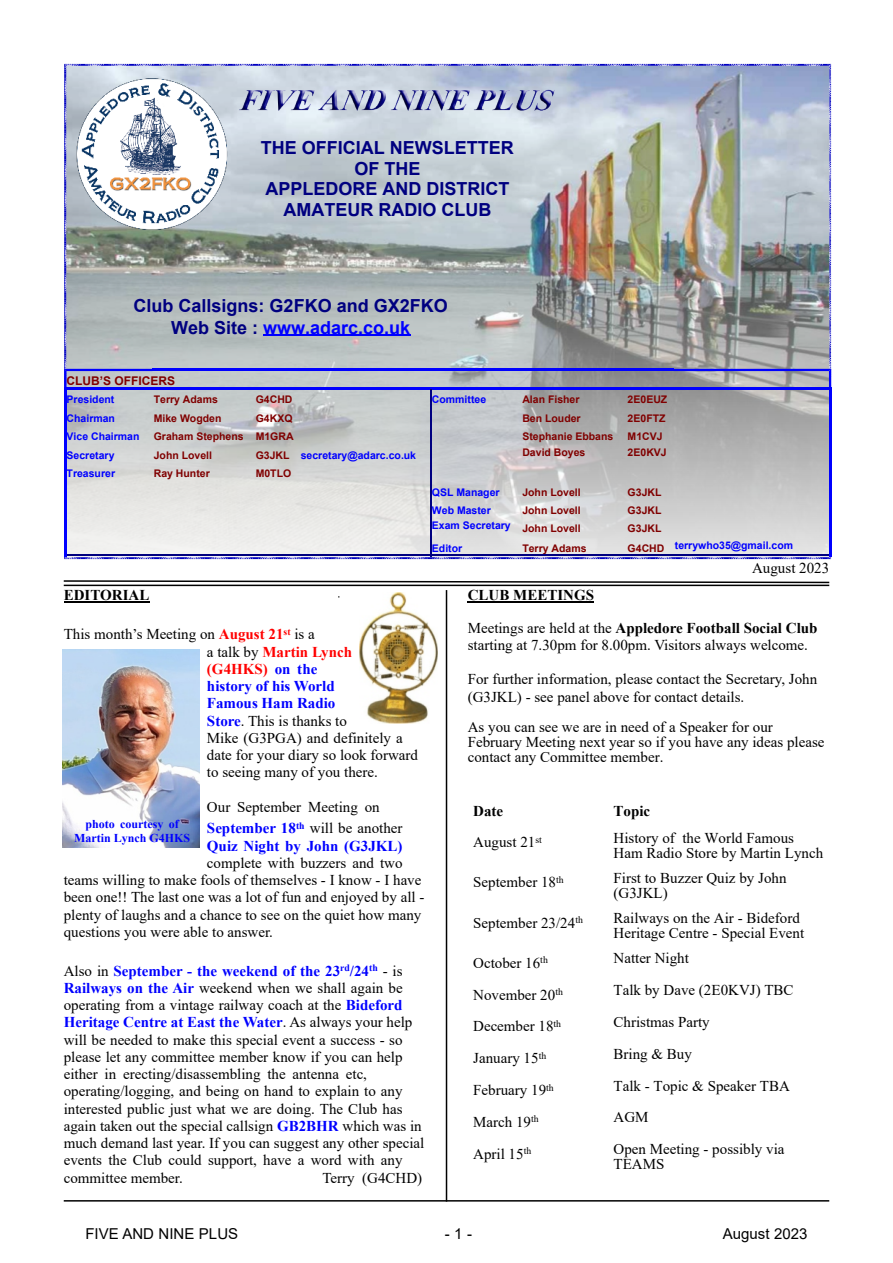
<style>
.page{position:relative;width:893px;height:1263px;background:#fff}
.page>*{position:absolute;margin:0;border:0;box-sizing:border-box;transform-origin:0 0}
.t1{font:700 18px/20.7px "Arial";color:#000080;text-align:center}
.t2{font:15px/17.2px "Times New Roman";color:#000}
.t3{font:700 15px/32.2px "Times New Roman";color:#000}
.t4{font:15px "Arial";color:#000}
.t5{font:700 15px "Times New Roman";color:#00f}
.t6{font:700 12px/13.8px "Times New Roman";color:#00f;text-align:center}
.t7{font:700 12px "Arial";color:#800000}
.t8{font:700 10.5px "Arial";color:#800000}
.t9{font:700 10.5px "Arial";color:#00f}
.s1{color:#00f}
.s2{color:#800000}
.s3{font-weight:700;color:#f00}
.s4{font-weight:700;color:#00f}
.s5{font-weight:400}
</style>
<div class="page">
<hr style="left:64px;top:601px;width:85px;height:2px;background:#000">
<hr style="left:468px;top:601px;width:126px;height:2px;background:#000">
<img style="left:65px;top:63px;width:767px;height:496px">
<img style="left:231px;top:80px;width:354px;height:73px">
<hr style="left:64px;top:1200px;width:765px;height:1px;background:#000">
<hr style="left:64px;top:585px;width:765px;height:1px;background:#000">
<svg style="left:63px;top:580px;width:767px;height:4px"></svg>
<img style="left:360px;top:592px;width:77px;height:132px">
<hr style="left:263px;top:334px;width:147px;height:2px;background:#00f">
<img style="left:71px;top:75px;width:160px;height:158px">
<hr style="left:152px;top:369px;width:102px;height:2px;background:#00f">
<hr style="left:254px;top:369px;width:45px;height:2px;background:#00f">
<hr style="left:299px;top:369px;width:132px;height:2px;background:#00f">
<hr style="left:431px;top:369px;width:90px;height:2px;background:#00f">
<hr style="left:521px;top:369px;width:105px;height:2px;background:#00f">
<hr style="left:626px;top:369px;width:48px;height:2px;background:#00f">
<hr style="left:152px;top:387px;width:102px;height:3px;background:#00f">
<hr style="left:254px;top:387px;width:45px;height:3px;background:#00f">
<hr style="left:299px;top:387px;width:132px;height:3px;background:#00f">
<hr style="left:430px;top:387px;width:91px;height:3px;background:#00f">
<hr style="left:521px;top:387px;width:105px;height:3px;background:#00f">
<hr style="left:626px;top:387px;width:48px;height:3px;background:#00f">
<hr style="left:64px;top:555px;width:88px;height:1px;background:#000080">
<hr style="left:152px;top:555px;width:102px;height:1px;background:#000080">
<hr style="left:254px;top:555px;width:45px;height:1px;background:#000080">
<hr style="left:299px;top:555px;width:132px;height:1px;background:#000080">
<hr style="left:430px;top:555px;width:91px;height:1px;background:#000080">
<hr style="left:521px;top:555px;width:105px;height:1px;background:#000080">
<hr style="left:626px;top:555px;width:48px;height:1px;background:#000080">
<hr style="left:674px;top:555px;width:157px;height:1px;background:#000080">
<svg style="left:64px;top:369px;width:88px;height:21px;background:#8f94d6"></svg>
<hr style="left:64px;top:387px;width:2px;height:20px;background:#00f">
<svg style="left:64px;top:407px;width:2px;height:149px"></svg>
<svg style="left:430px;top:390px;width:1px;height:165px"></svg>
<svg style="left:674px;top:369px;width:157px;height:21px;background:#8282c0"></svg>
<hr style="left:829px;top:387px;width:2px;height:20px;background:#00f">
<svg style="left:829px;top:407px;width:2px;height:149px"></svg>
<hr style="left:446px;top:590px;width:1px;height:611px;background:#000">
<img style="left:63px;top:649px;width:136px;height:198px">
<p class="t1" style="left:261px;top:139px;width:254px">THE OFFICIAL NEWSLETTER<br>OF THE<br>APPLEDORE AND DISTRICT<br>AMATEUR RADIO CLUB</p>
<p class="t1" style="left:134px;top:296px;width:316px;line-height:21.6px">Club Callsigns: G2FKO and GX2FKO<br>Web Site : <span class="s1">www.adarc.co.uk</span></p>
<p class="t7" style="left:67px;top:376px;width:110px">CLUB’S OFFICERS</p>
<p class="t9" style="left:67px;top:396px;width:49px">President</p>
<p class="t8" style="left:154px;top:396px;width:66px">Terry Adams</p>
<p class="t8" style="left:256px;top:396px;width:38px">G4CHD</p>
<p class="t9" style="left:432px;top:396px;width:56px">Committee</p>
<p class="t8" style="left:522px;top:396px;width:59px">Alan Fisher</p>
<p class="t8" style="left:628px;top:396px;width:41px">2E0EUZ</p>
<p class="t9" style="left:67px;top:414px;width:50px">Chairman</p>
<p class="t8" style="left:154px;top:414px;width:69px">Mike Wogden</p>
<p class="t8" style="left:256px;top:414px;width:38px">G4KXQ</p>
<p class="t8" style="left:522px;top:414px;width:60px">Ben Louder</p>
<p class="t8" style="left:628px;top:414px;width:39px">2E0FTZ</p>
<p class="t9" style="left:67px;top:433px;width:74px">Vice Chairman</p>
<p class="t8" style="left:154px;top:433px;width:141px">Graham Stephens M1GRA</p>
<p class="t8" style="left:522px;top:433px;width:93px">Stephanie Ebbans</p>
<p class="t8" style="left:628px;top:433px;width:37px">M1CVJ</p>
<p class="t9" style="left:67px;top:451px;width:49px">Secretary</p>
<p class="t8" style="left:154px;top:451px;width:60px">John Lovell</p>
<p class="t9" style="left:256px;top:451px;width:162px"><span class="s2">G3JKL</span> secretary@adarc.co.uk</p>
<p class="t8" style="left:522px;top:448px;width:65px">David Boyes</p>
<p class="t8" style="left:628px;top:448px;width:41px">2E0KVJ</p>
<p class="t9" style="left:67px;top:469px;width:50px">Treasurer</p>
<p class="t8" style="left:154px;top:469px;width:58px">Ray Hunter</p>
<p class="t8" style="left:256px;top:469px;width:37px">M0TLO</p>
<p class="t9" style="left:432px;top:488px;width:69px">QSL Manager</p>
<p class="t8" style="left:522px;top:488px;width:60px">John Lovell</p>
<p class="t8" style="left:628px;top:488px;width:35px">G3JKL</p>
<p class="t9" style="left:432px;top:506px;width:60px">Web Master</p>
<p class="t8" style="left:522px;top:506px;width:60px">John Lovell</p>
<p class="t8" style="left:628px;top:506px;width:35px">G3JKL</p>
<p class="t9" style="left:432px;top:522px;width:150px">Exam Secretary <span class="s2">John Lovell</span></p>
<p class="t8" style="left:628px;top:525px;width:35px">G3JKL</p>
<p class="t9" style="left:432px;top:544px;width:32px">Editor</p>
<p class="t8" style="left:522px;top:544px;width:66px">Terry Adams</p>
<p class="t9" style="left:628px;top:541px;width:167px"><span class="s2">G4CHD</span> terrywho35@gmail.com</p>
<p class="t3" style="left:64px;top:581px;width:87px">EDITORIAL</p>
<p class="t2" style="left:207px;top:627px;width:213px;text-indent:-143px">This month’s Meeting on <span class="s3">August 21</span><sup>st</sup> is a<br>a talk by <span class="s3">Martin Lynch<br>(G4HKS)</span> <span class="s4">on the<br>history of his World<br>Famous Ham Radio<br>Store</span>. This is thanks to<br>Mike (G3PGA) and definitely a date for your diary so look forward to seeing many of you there.</p>
<p class="t2" style="left:207px;top:797px;width:197px;line-height:21.6px">Our September Meeting on<br><span class="s4">September 18</span><sup>th</sup> will be another</p>
<p class="t5" style="left:207px;top:840px;width:197px">Quiz Night by John (G3JKL)</p>
<p class="t2" style="left:64px;top:856px;width:362px;text-indent:143px">complete with buzzers and two teams willing to make fools of themselves - I know - I have been one!! The last one was a lot of fun and enjoyed by all - plenty of laughs and a chance to see on the quiet how many questions you were able to answer.</p>
<p class="t2" style="left:64px;top:963px;width:362px">Also in <span class="s4">September - the weekend of the 23</span><sup>rd</sup><span class="s4">/24</span><sup>th</sup> - is <span class="s4">Railways on the Air</span> weekend when we shall again be operating from a vintage railway coach at the <span class="s4">Bideford Heritage Centre at East the Water</span>. As always your help will be needed to make this special event a success - so please let any committee member know if you can help either in erecting/disassembling the antenna etc, operating/logging, and being on hand to explain to any interested public just what we are doing. The Club has again taken out the special callsign <span class="s4">GB2BHR</span> which was in much demand last year. If you can suggest any other special events the Club could support, have a word with any committee member.</p>
<p class="t6" style="left:74px;top:818px;width:118px">photo courtesy of<br>Martin Lynch G4HKS</p>
<p class="t2" style="left:322px;top:1170px;width:101px">Terry (G4CHD)</p>
<p class="t2" style="left:752px;top:561px;width:79px">August 2023</p>
<p class="t3" style="left:468px;top:581px;width:351px">CLUB MEETINGS<br><span class="s5">Meetings are held at the</span> Appledore Football Social Club</p>
<p class="t2" style="left:468px;top:638px;width:342px">starting at 7.30pm for 8.00pm. Visitors always welcome.</p>
<p class="t2" style="left:468px;top:672px;width:351px">For further information, please contact the Secretary, John (G3JKL) - see panel above for contact details.</p>
<p class="t2" style="left:468px;top:720px;width:358px;line-height:15px">As you can see we are in need of a Speaker for our<br>February Meeting next year so if you have any ideas please contact any Committee member.</p>
<p class="t3" style="left:473px;top:796px;width:32px">Date</p>
<p class="t3" style="left:613px;top:796px;width:38px">Topic</p>
<p class="t2" style="left:473px;top:835px;width:70px">August 21<sup>st</sup></p>
<p class="t2" style="left:613px;top:832px;width:211px;line-height:15px">History of the World Famous<br>Ham Radio Store by Martin Lynch</p>
<p class="t2" style="left:473px;top:875px;width:92px">September 18<sup>th</sup></p>
<p class="t2" style="left:613px;top:872px;width:175px;line-height:15px">First to Buzzer Quiz by John (G3JKL)</p>
<p class="t2" style="left:473px;top:915px;width:111px">September 23/24<sup>th</sup></p>
<p class="t2" style="left:613px;top:912px;width:192px;line-height:15px">Railways on the Air - Bideford<br>Heritage Centre - Special Event</p>
<p class="t2" style="left:473px;top:955px;width:76px">October 16<sup>th</sup></p>
<p class="t2" style="left:613px;top:951px;width:77px">Natter Night</p>
<p class="t2" style="left:473px;top:987px;width:91px">November 20<sup>th</sup></p>
<p class="t2" style="left:613px;top:983px;width:182px">Talk by Dave (2E0KVJ) TBC</p>
<p class="t2" style="left:473px;top:1019px;width:89px">December 18<sup>th</sup></p>
<p class="t2" style="left:613px;top:1015px;width:98px">Christmas Party</p>
<p class="t2" style="left:473px;top:1051px;width:75px">January 15<sup>th</sup></p>
<p class="t2" style="left:613px;top:1046px;width:80px">Bring &amp; Buy</p>
<p class="t2" style="left:473px;top:1083px;width:82px">February 19<sup>th</sup></p>
<p class="t2" style="left:613px;top:1078px;width:178px">Talk - Topic &amp; Speaker TBA</p>
<p class="t2" style="left:473px;top:1114px;width:67px">March 19<sup>th</sup></p>
<p class="t2" style="left:613px;top:1110px;width:37px">AGM</p>
<p class="t2" style="left:473px;top:1146px;width:60px">April 15<sup>th</sup></p>
<p class="t2" style="left:613px;top:1143px;width:172px;line-height:15px">Open Meeting - possibly via<br>TEAMS</p>
<p class="t4" style="left:85px;top:1228px;width:154px">FIVE AND NINE PLUS</p>
<p class="t4" style="left:445px;top:1228px;width:29px">- 1 -</p>
<p class="t4" style="left:723px;top:1228px;width:86px">August 2023</p>
</div>
